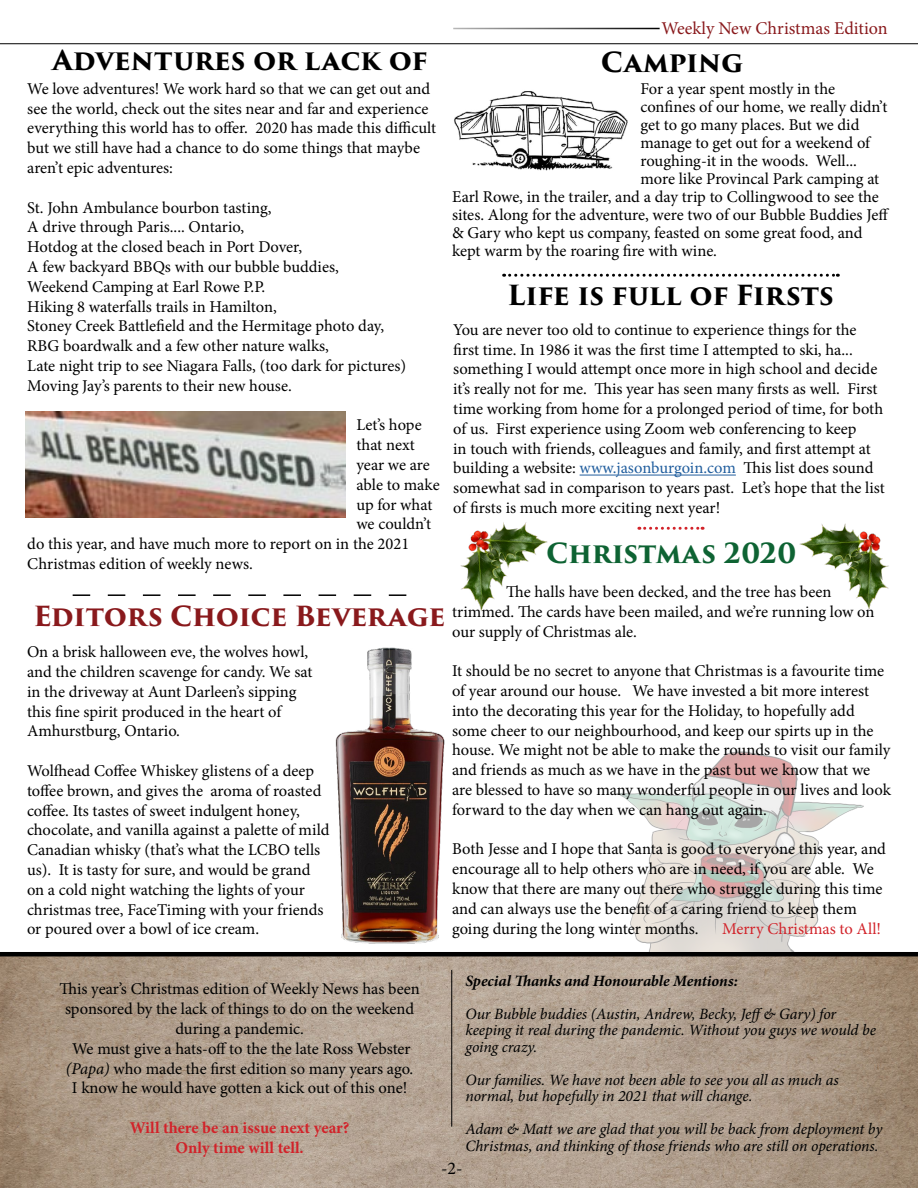
<style>
.page{position:relative;width:918px;height:1188px;background:#fff}
.page>*{position:absolute;margin:0;border:0;box-sizing:border-box;transform-origin:0 0}
.t1{font:700 27px "Trajan Pro 3";letter-spacing:-.005em;color:#000}
.t2{font:700 27px "Trajan Pro 3";letter-spacing:-.01em;color:#89191c}
.t3{font:700 27px "Trajan Pro 3";letter-spacing:.005em;color:#0e6333}
.t4{font:18px "Minion Pro";color:#89191c}
.t5{font:18px "Minion Pro";color:#000}
.t6{font:16.5px/19.8px "Minion Pro";letter-spacing:-.005em;color:#000}
.t7{font:700 16.5px/19.8px "Minion Pro";color:#d2232a;text-align:center}
.t8{font:16.5px "Minion Pro";color:#d2232a}
.t9{font:italic 15.75px/16.5px "Minion Pro";letter-spacing:-.005em;color:#000}
.t10{font:italic 700 15.75px "Minion Pro";letter-spacing:-.005em;color:#000}
.s1{color:#215e9e}
.s2{font-style:italic}
</style>
<div class="page">
<img style="left:0;top:956px;width:918px;height:232px">
<img style="left:26px;top:412px;width:320px;height:106px">
<hr style="left:0;top:43px;width:918px;height:1px;background:#000">
<hr style="left:453px;top:28px;width:207px;height:1px;background:#000">
<hr style="left:0;top:952px;width:918px;height:4px;background:#000">
<svg style="left:73px;top:594px;width:333px;height:2px"></svg>
<img style="left:335px;top:647px;width:110px;height:297px">
<img style="left:799px;top:523px;width:90px;height:87px">
<img style="left:461px;top:522px;width:86px;height:89px">
<img style="left:454px;top:91px;width:174px;height:80px">
<hr style="left:580px;top:475px;width:156px;height:1px;background:#215e9e">
<svg style="left:504px;top:274px;width:334px;height:3px"></svg>
<hr style="left:451px;top:970px;width:1px;height:157px;background:#000">
<img style="left:616px;top:751px;width:248px;height:201px">
<svg style="left:639px;top:527px;width:64px;height:3px"></svg>
<h1 class="t1" style="left:53px;top:41px;width:377px">Adventures or lack of</h1>
<p class="t6" style="left:27px;top:79px;width:410px">We love adventures! We work hard so that we can get out and see the world, check out the sites near and far and experience everything this world has to offer. 2020 has made this difficult but we still have had a chance to do some things that maybe aren’t epic adventures:</p>
<p class="t6" style="left:27px;top:198px;width:380px">St. John Ambulance bourbon tasting,<br>A drive through Paris.... Ontario,<br>Hotdog at the closed beach in Port Dover,<br>A few backyard BBQs with our bubble buddies,<br>Weekend Camping at Earl Rowe P.P.<br>Hiking 8 waterfalls trails in Hamilton,<br>Stoney Creek Battlefield and the Hermitage photo day, RBG boardwalk and a few other nature walks,<br>Late night trip to see Niagara Falls, (too dark for pictures)<br>Moving Jay’s parents to their new house.</p>
<p class="t6" style="left:356px;top:415px;width:67px">Let’s hope</p>
<p class="t6" style="left:356px;top:435px;width:60px">that next</p>
<p class="t6" style="left:356px;top:455px;width:75px">year we are</p>
<p class="t6" style="left:356px;top:475px;width:85px">able to make</p>
<p class="t6" style="left:356px;top:495px;width:77px">up for what</p>
<p class="t6" style="left:356px;top:514px;width:76px">we couldn’t</p>
<p class="t6" style="left:27px;top:534px;width:384px">do this year, and have much more to report on in the 2021</p>
<p class="t6" style="left:27px;top:554px;width:227px">Christmas edition of weekly news.</p>
<h1 class="t2" style="left:34px;top:597px;width:413px">Editors Choice Beverage</h1>
<p class="t6" style="left:27px;top:642px;width:287px">On a brisk halloween eve, the wolves howl, and the children scavenge for candy. We sat in the driveway at Aunt Darleen’s sipping this fine spirit produced in the heart of Amhurstburg, Ontario.</p>
<p class="t6" style="left:27px;top:761px;width:304px">Wolfhead Coffee Whiskey glistens of a deep toffee brown, and gives the aroma of roasted coffee. Its tastes of sweet indulgent honey, chocolate, and vanilla against a palette of mild Canadian whisky (that’s what the LCBO tells us). It is tasty for sure, and would be grand on a cold night watching the lights of your christmas tree, FaceTiming with your friends or poured over a bowl of ice cream.</p>
<p class="t4" style="left:661px;top:16px;width:228px">Weekly New Christmas Edition</p>
<h1 class="t1" style="left:601px;top:42px;width:144px">Camping</h1>
<p class="t6" style="left:640px;top:79px;width:196px">For a year spent mostly in the</p>
<p class="t6" style="left:640px;top:97px;width:248px">confines of our home, we really didn’t</p>
<p class="t6" style="left:640px;top:115px;width:221px">get to go many places. But we did</p>
<p class="t6" style="left:640px;top:133px;width:231px">manage to get out for a weekend of</p>
<p class="t6" style="left:640px;top:151px;width:218px">roughing-it in the woods. Well...</p>
<p class="t6" style="left:640px;top:169px;width:240px">more like Provincal Park camping at</p>
<p class="t6" style="left:452px;top:187px;width:428px">Earl Rowe, in the trailer, and a day trip to Collingwood to see the</p>
<p class="t6" style="left:452px;top:205px;width:439px">sites. Along for the adventure, were two of our Bubble Buddies Jeff</p>
<p class="t6" style="left:452px;top:223px;width:412px">&amp; Gary who kept us company, feasted on some great food, and</p>
<p class="t6" style="left:452px;top:241px;width:266px">kept warm by the roaring fire with wine.</p>
<h1 class="t1" style="left:508px;top:275px;width:328px">Life is full of Firsts</h1>
<p class="t6" style="left:453px;top:320px;width:433px">You are never too old to continue to experience things for the first time. In 1986 it was the first time I attempted to ski, ha... something I would attempt once more in high school and decide it’s really not for me. This year has seen many firsts as well. First time working from home for a prolonged period of time, for both of us. First experience using Zoom web conferencing to keep<br>in touch with friends, colleagues and family, and first attempt at building a website: <span class="s1">www.jasonburgoin.com</span> This list does sound somewhat sad in comparison to years past. Let’s hope that the list of firsts is much more exciting next year!</p>
<h1 class="t3" style="left:546px;top:533px;width:252px">Christmas 2020</h1>
<p class="t6" style="left:452px;top:582px;width:424px;text-indent:54px">The halls have been decked, and the tree has been trimmed. The cards have been mailed, and we’re running low on our supply of Christmas ale.</p>
<p class="t6" style="left:452px;top:661px;width:440px">It should be no secret to anyone that Christmas is a favourite time of year around our house. We have invested a bit more interest into the decorating this year for the Holiday, to hopefully add some cheer to our neighbourhood, and keep our spirts up in the house. We might not be able to make the rounds to visit our family and friends as much as we have in the past but we know that we are blessed to have so many wonderful people in our lives and look forward to the day when we can hang out again.</p>
<p class="t6" style="left:452px;top:839px;width:435px">Both Jesse and I hope that Santa is good to everyone this year, and encourage all to help others who are in need, if you are able. We know that there are many out there who struggle during this time and can always use the benefit of a caring friend to keep them going during the long winter months.</p>
<p class="t8" style="left:722px;top:917px;width:160px">Merry Christmas to All!</p>
<p class="t6" style="left:59px;top:979px;width:362px;text-align:center">This year’s Christmas edition of Weekly News has been sponsored by the lack of things to do on the weekend during a pandemic.<br>We must give a hats-off to the the late Ross Webster <span class="s2">(Papa)</span> who made the first edition so many years ago.<br>I know he would have gotten a kick out of this one!</p>
<p class="t7" style="left:130px;top:1118px;width:221px">Will there be an issue next year?<br>Only time will tell.</p>
<p class="t10" style="left:465px;top:970px;width:274px">Special Thanks and Honourable Mentions:</p>
<p class="t9" style="left:465px;top:1006px;width:412px">Our Bubble buddies (Austin, Andrew, Becky, Jeff&amp; Gary) for keeping it real during the pandemic. Without you guys we would be going crazy.</p>
<p class="t9" style="left:465px;top:1072px;width:375px">Our families. We have not been able to see you all as much as normal, but hopefully in 2021 that will change.</p>
<p class="t9" style="left:465px;top:1121px;width:418px">Adam &amp; Matt we are glad that you will be back from deployment by<br>Christmas, and thinking of those friends who are still on operations.</p>
<p class="t5" style="left:441px;top:1156px;width:23px">-2-</p>
</div>
